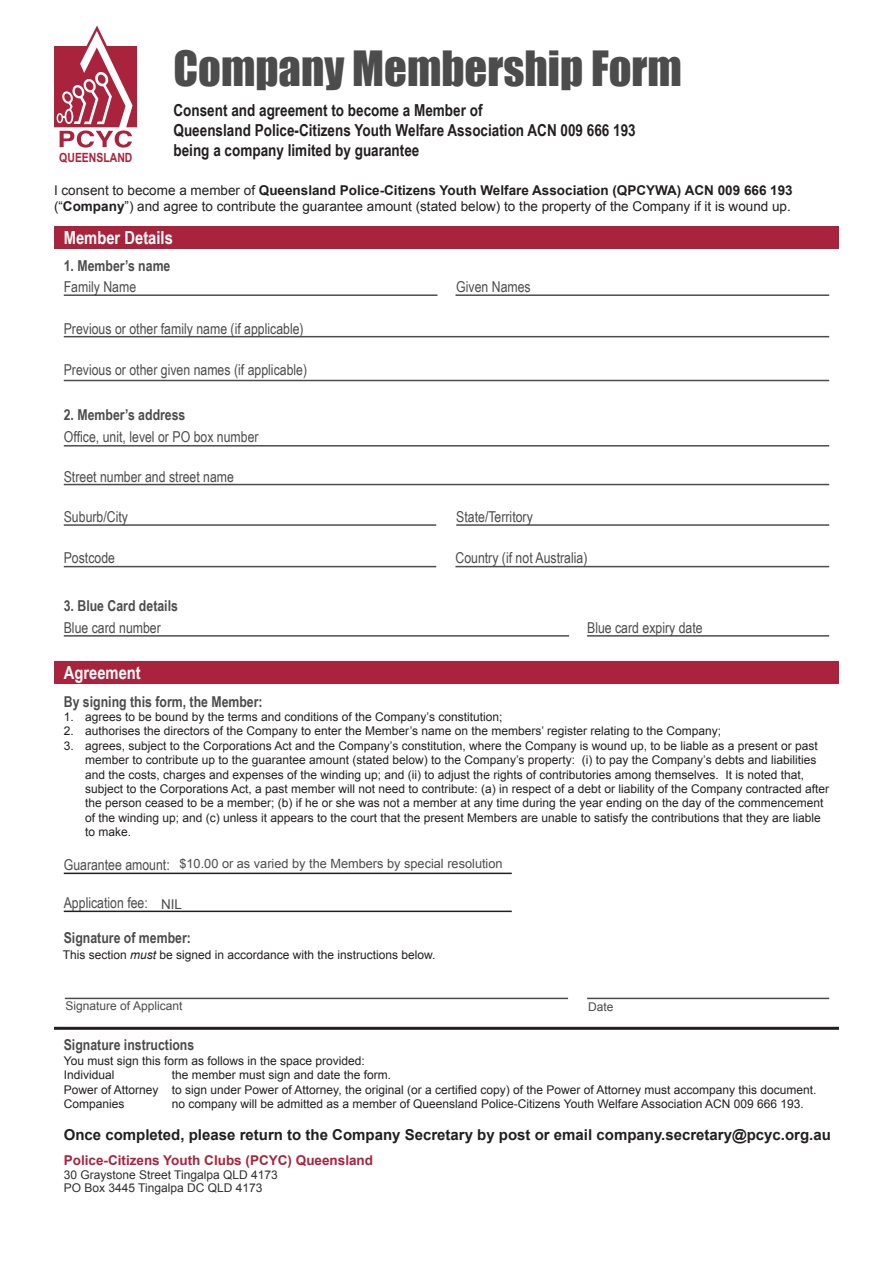
<style>
.page{position:relative;width:893px;height:1263px;background:#fff}
.page>*{position:absolute;margin:0;border:0;box-sizing:border-box;transform-origin:0 0}
.Heading{font:44.55px "Impact";color:#4c4c4c}
.Subheading{font:700 18px "Arial Narrow";color:#fff}
.t1{font:700 16.5px "Arial Narrow";color:#231f20}
.Info{font:15px "Arial Narrow";color:#4c4c4c}
.Info-2{font:700 15px "Arial Narrow";color:#4c4c4c}
.t2{font:700 15px "Arial";color:#231f20}
.t3{font:13.5px/16.2px "Arial";color:#231f20}
.t4{font:700 13.5px "Arial";color:#a9233d}
.t5{font:13.5px "Arial";color:#4c4c4c}
.t6{font:12.75px "Arial";color:#4c4c4c}
.t7{font:700 12.75px "Arial Narrow";color:#a9233d}
.t8{font:12px/14.4px "Arial";color:#231f20}
.t9{font:12px "Arial";color:#2e2f2e}
.Info-3{font:12px "Arial";color:#4c4c4c}
.s1{font-weight:700}
.s2{font-style:italic}
</style>
<div class="page">
<div style="left:54px;top:662px;width:785px;height:22px;background:#a9233d"></div>
<svg style="left:54px;top:26px;width:83px;height:122px"></svg>
<div style="left:54px;top:226px;width:785px;height:23px;background:#a9233d"></div>
<hr style="left:64px;top:294px;width:373px;height:2px;background:#4c4c4c">
<hr style="left:455px;top:294px;width:374px;height:2px;background:#4c4c4c">
<hr style="left:64px;top:484px;width:765px;height:1px;background:#4c4c4c">
<hr style="left:64px;top:524px;width:372px;height:2px;background:#4c4c4c">
<hr style="left:456px;top:524px;width:373px;height:2px;background:#4c4c4c">
<hr style="left:455px;top:566px;width:374px;height:1px;background:#4c4c4c">
<hr style="left:64px;top:566px;width:372px;height:1px;background:#4c4c4c">
<hr style="left:64px;top:873px;width:448px;height:1px;background:#231f20">
<hr style="left:64px;top:336px;width:765px;height:1px;background:#4c4c4c">
<hr style="left:64px;top:380px;width:765px;height:1px;background:#4c4c4c">
<hr style="left:64px;top:445px;width:765px;height:1px;background:#4c4c4c">
<hr style="left:64px;top:635px;width:505px;height:2px;background:#4c4c4c">
<hr style="left:587px;top:635px;width:242px;height:2px;background:#4c4c4c">
<hr style="left:64px;top:910px;width:448px;height:2px;background:#231f20">
<hr style="left:65px;top:998px;width:503px;height:1px;background:#4c4c4c">
<hr style="left:587px;top:998px;width:242px;height:1px;background:#4c4c4c">
<hr style="left:54px;top:1027px;width:785px;height:3px;background:#231f20">
<p class="Heading" style="left:173px;top:34px;width:510px">Company Membership Form</p>
<p class="t1" style="left:173px;top:98px;width:311px">Consent and agreement to become a Member of</p>
<p class="t1" style="left:173px;top:118px;width:464px">Queensland Police-Citizens Youth Welfare Association ACN 009 666 193</p>
<p class="t1" style="left:173px;top:138px;width:247px">being a company limited by guarantee</p>
<p class="t3" style="left:54px;top:182px;width:740px">I consent to become a member of <span class="s1">Queensland Police-Citizens Youth Welfare Association (QPCYWA) ACN 009 666 193 </span>(“<span class="s1">Company</span>”) and agree to contribute the guarantee amount (stated below) to the property of the Company if it is wound up.</p>
<p class="t7" style="left:59px;top:148px;width:75px">QUEENSLAND</p>
<p class="Subheading" style="left:64px;top:224px;width:111px">Member Details</p>
<p class="Info" style="left:64px;top:276px;width:74px">Family Name</p>
<p class="Info" style="left:456px;top:276px;width:76px">Given Names</p>
<p class="Info-2" style="left:64px;top:254px;width:108px">1. Member’s name</p>
<p class="Info" style="left:64px;top:317px;width:241px">Previous or other family name (if applicable)</p>
<p class="Info" style="left:64px;top:359px;width:245px">Previous or other given names (if applicable)</p>
<p class="Info-2" style="left:64px;top:403px;width:123px">2. Member’s address</p>
<p class="Info" style="left:64px;top:426px;width:196px">Office, unit, level or PO box number</p>
<p class="Info" style="left:64px;top:465px;width:172px">Street number and street name</p>
<p class="Info" style="left:64px;top:505px;width:66px">Suburb/City</p>
<p class="Info" style="left:456px;top:505px;width:78px">State/Territory</p>
<p class="Info" style="left:64px;top:546px;width:53px">Postcode</p>
<p class="Info" style="left:455px;top:547px;width:133px">Country (if not Australia)</p>
<p class="Info-2" style="left:64px;top:595px;width:116px">3. Blue Card details</p>
<p class="Info" style="left:64px;top:617px;width:99px">Blue card number</p>
<p class="Info" style="left:587px;top:617px;width:117px">Blue card expiry date</p>
<p class="Subheading" style="left:64px;top:658px;width:79px">Agreement</p>
<p class="Info-2" style="left:64px;top:690px;width:200px">By signing this form, the Member:</p>
<p class="t8" style="left:64px;top:710px;width:440px">1. agrees to be bound by the terms and conditions of the Company’s constitution;</p>
<p class="t8" style="left:64px;top:724px;width:659px">2. authorises the directors of the Company to enter the Member’s name on the members’ register relating to the Company;</p>
<p class="t8" style="left:85px;top:738px;width:746px;text-indent:-21px">3. agrees, subject to the Corporations Act and the Company’s constitution, where the Company is wound up, to be liable as a present or past member to contribute up to the guarantee amount (stated below) to the Company’s property: (i) to pay the Company’s debts and liabilities and the costs, charges and expenses of the winding up; and (ii) to adjust the rights of contributories among themselves. It is noted that, subject to the Corporations Act, a past member will not need to contribute: (a) in respect of a debt or liability of the Company contracted after the person ceased to be a member; (b) if he or she was not a member at any time during the year ending on the day of the commencement of the winding up; and (c) unless it appears to the court that the present Members are unable to satisfy the contributions that they are liable to make.</p>
<p class="t6" style="left:179px;top:855px;width:325px">$10.00 or as varied by the Members by special resolution</p>
<p class="t5" style="left:161px;top:895px;width:23px">NIL</p>
<p class="Info" style="left:64px;top:854px;width:107px">Guarantee amount:</p>
<p class="Info" style="left:64px;top:892px;width:86px">Application fee:</p>
<p class="Info-2" style="left:64px;top:926px;width:129px">Signature of member:</p>
<p class="t8" style="left:63px;top:948px;width:374px">This section <span class="s2">must</span> be signed in accordance with the instructions below.</p>
<p class="Info-3" style="left:66px;top:998px;width:118px">Signature of Applicant</p>
<p class="Info-3" style="left:588px;top:999px;width:27px">Date</p>
<p class="Info-2" style="left:64px;top:1034px;width:132px">Signature instructions</p>
<p class="t8" style="left:64px;top:1053px;width:303px">You must sign this form as follows in the space provided:</p>
<p class="t8" style="left:64px;top:1068px;width:52px">Individual</p>
<p class="t8" style="left:172px;top:1068px;width:221px">the member must sign and date the form.</p>
<p class="t8" style="left:64px;top:1082px;width:754px">Power of Attorney to sign under Power of Attorney, the original (or a certified copy) of the Power of Attorney must accompany this document.</p>
<p class="t8" style="left:64px;top:1097px;width:62px">Companies</p>
<p class="t8" style="left:172px;top:1097px;width:634px">no company will be admitted as a member of Queensland Police-Citizens Youth Welfare Association ACN 009 666 193.</p>
<p class="t2" style="left:64px;top:1125px;width:769px">Once completed, please return to the Company Secretary by post or email company.secretary@pcyc.org.au</p>
<p class="t4" style="left:64px;top:1151px;width:311px">Police-Citizens Youth Clubs (PCYC) Queensland</p>
<p class="t9" style="left:64px;top:1166px;width:216px">30 Graystone Street Tingalpa QLD 4173</p>
<p class="t9" style="left:64px;top:1180px;width:200px">PO Box 3445 Tingalpa DC QLD 4173</p>
</div>
